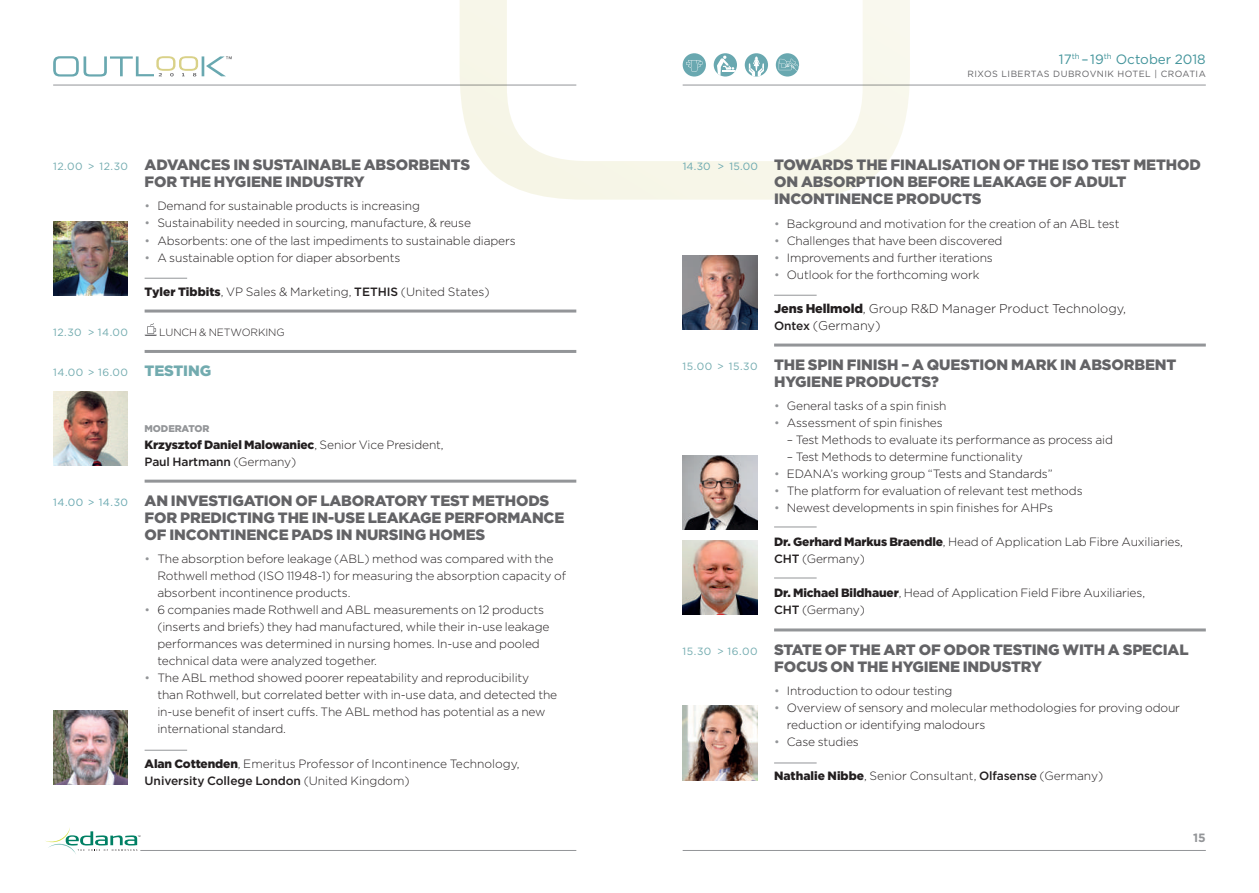
<style>
.page{position:relative;width:1259px;height:893px;background:#fff}
.page>*{position:absolute;margin:0;border:0;box-sizing:border-box;transform-origin:0 0}
.t1{font:900 15px/17px "Gotham";letter-spacing:-.01em;color:#636366}
.t2{font:13.5px "Gotham";color:#43949b}
.t3{font:300 12.75px/17px "Gotham";color:#231f20}
.t4{font:300 12px/17px "Gotham";letter-spacing:-.01em;color:#231f20}
.t5{font:700 12px "Gotham";color:#939598}
.t6{font:10.5px "Gotham";letter-spacing:.05em;color:#72abaf}
.t7{font:300 10.5px "Gotham";letter-spacing:-.01em;color:#231f20}
.t8{font:900 9.75px "Gotham";letter-spacing:-.01em;color:#939598}
.t9{font:9px "Gotham";letter-spacing:.05em;color:#636366}
.s1{font-weight:400;font-size:10.5px;color:#72abaf}
.s2{color:#939598}
.s3{font-weight:900}
.s4{font-weight:500}
.s5{font-weight:900;font-size:15px}
.s6{font-weight:400;font-size:10.5px;color:#69a8b0}
.s7{font-weight:500;font-size:12px}
</style>
<div class="page">
<hr style="left:682px;top:850px;width:523px;height:1px;background:#939598">
<svg style="left:45px;top:828px;width:95px;height:26px"></svg>
<hr style="left:140px;top:850px;width:436px;height:1px;background:#939598">
<hr style="left:53px;top:85px;width:523px;height:1px;background:#939598">
<hr style="left:682px;top:85px;width:523px;height:1px;background:#939598">
<svg style="left:459px;top:0;width:451px;height:200px"></svg>
<svg style="left:713px;top:53px;width:24px;height:24px"></svg>
<svg style="left:717px;top:55px;width:20px;height:22px"></svg>
<svg style="left:745px;top:53px;width:23px;height:24px"></svg>
<svg style="left:749px;top:57px;width:15px;height:20px"></svg>
<div style="left:776px;top:53px;width:23px;height:24px;background:#69a8b0;border-radius:50%"></div>
<svg style="left:778px;top:59px;width:21px;height:12px"></svg>
<div style="left:682px;top:53px;width:24px;height:24px;background:#69a8b0;border-radius:50%"></div>
<svg style="left:686px;top:60px;width:16px;height:12px"></svg>
<svg style="left:53px;top:56px;width:179px;height:21px"></svg>
<hr style="left:145px;top:278px;width:42px;height:1px;background:#939598">
<img style="left:53px;top:221px;width:75px;height:75px">
<hr style="left:145px;top:310px;width:431px;height:3px;background:#939598">
<svg style="left:145px;top:323px;width:12px;height:13px"></svg>
<hr style="left:145px;top:350px;width:431px;height:3px;background:#939598">
<img style="left:53px;top:391px;width:75px;height:75px">
<hr style="left:145px;top:480px;width:431px;height:3px;background:#939598">
<hr style="left:145px;top:750px;width:42px;height:1px;background:#939598">
<img style="left:53px;top:710px;width:75px;height:74px">
<hr style="left:774px;top:295px;width:42px;height:1px;background:#939598">
<img style="left:682px;top:255px;width:75px;height:75px">
<hr style="left:774px;top:344px;width:431px;height:3px;background:#939598">
<img style="left:682px;top:455px;width:75px;height:74px">
<hr style="left:774px;top:527px;width:42px;height:1px;background:#939598">
<hr style="left:774px;top:578px;width:42px;height:1px;background:#939598">
<img style="left:682px;top:540px;width:75px;height:74px">
<hr style="left:774px;top:628px;width:431px;height:3px;background:#939598">
<hr style="left:774px;top:763px;width:42px;height:1px;background:#939598">
<img style="left:682px;top:706px;width:75px;height:74px">
<p class="t1" style="left:145px;top:156px;width:327px;text-indent:-91px"><span class="s1">12.00 &gt; 12.30</span> ADVANCES IN SUSTAINABLE ABSORBENTS<br>FOR THE HYGIENE INDUSTRY</p>
<p class="t4" style="left:145px;top:198px;width:277px"><span class="s2">•</span> Demand for sustainable products is increasing</p>
<p class="t4" style="left:145px;top:215px;width:328px"><span class="s2">•</span> Sustainability needed in sourcing, manufacture, &amp; reuse</p>
<p class="t4" style="left:145px;top:232px;width:373px"><span class="s2">•</span> Absorbents: one of the last impediments to sustainable diapers</p>
<p class="t4" style="left:145px;top:249px;width:257px"><span class="s2">•</span> A sustainable option for diaper absorbents</p>
<p class="t4" style="left:145px;top:283px;width:346px"><span class="s3">Tyler Tibbits</span>, VP Sales &amp; Marketing, <span class="s4">TETHIS</span> (United States)</p>
<p class="t6" style="left:53px;top:326px;width:76px">12.30 &gt; 14.00</p>
<p class="t7" style="left:159px;top:326px;width:127px">LUNCH &amp; NETWORKING</p>
<p class="t6" style="left:53px;top:367px;width:160px">14.00 &gt; 16.00 <span class="s5">TESTING</span></p>
<p class="t8" style="left:145px;top:422px;width:66px">MODERATOR</p>
<p class="t4" style="left:145px;top:436px;width:301px"><span class="s3">Krzysztof Daniel Malowaniec</span>, Senior Vice President,<br><span class="s4">Paul Hartmann</span> (Germany)</p>
<p class="t1" style="left:145px;top:492px;width:421px;text-indent:-91px"><span class="s6">14.00 &gt; 14.30</span> AN INVESTIGATION OF LABORATORY TEST METHODS<br>FOR PREDICTING THE IN-USE LEAKAGE PERFORMANCE<br>OF INCONTINENCE PADS IN NURSING HOMES</p>
<p class="t4" style="left:157px;top:551px;width:410px;text-indent:-13px"><span class="s2">•</span> The absorption before leakage (ABL) method was compared with the<br>Rothwell method (ISO 11948-1) for measuring the absorption capacity of absorbent incontinence products.</p>
<p class="t4" style="left:157px;top:602px;width:394px;text-indent:-13px"><span class="s2">•</span> 6 companies made Rothwell and ABL measurements on 12 products (inserts and briefs) they had manufactured, while their in-use leakage performances was determined in nursing homes. In-use and pooled technical data were analyzed together.</p>
<p class="t4" style="left:157px;top:670px;width:401px;text-indent:-13px"><span class="s2">•</span> The ABL method showed poorer repeatability and reproducibility than Rothwell, but correlated better with in-use data, and detected the in-use benefit of insert cuffs. The ABL method has potential as a new international standard.</p>
<p class="t4" style="left:145px;top:755px;width:376px"><span class="s3">Alan Cottenden</span>, Emeritus Professor of Incontinence Technology,<br><span class="s4">University College London</span> (United Kingdom)</p>
<p class="t2" style="left:1058px;top:52px;width:148px">17<sup>th</sup> –19<sup>th</sup> October 2018</p>
<p class="t9" style="left:967px;top:68px;width:240px">RIXOS LIBERTAS DUBROVNIK HOTEL | CROATIA</p>
<p class="t1" style="left:774px;top:156px;width:428px;text-indent:-91px"><span class="s6">14.30 &gt; 15.00</span> TOWARDS THE FINALISATION OF THE ISO TEST METHOD<br>ON ABSORPTION BEFORE LEAKAGE OF ADULT<br>INCONTINENCE PRODUCTS</p>
<p class="t4" style="left:774px;top:215px;width:347px"><span class="s2">•</span> Background and motivation for the creation of an ABL test</p>
<p class="t4" style="left:774px;top:232px;width:230px"><span class="s2">•</span> Challenges that have been discovered</p>
<p class="t4" style="left:774px;top:249px;width:220px"><span class="s2">•</span> Improvements and further iterations</p>
<p class="t4" style="left:774px;top:266px;width:207px"><span class="s2">•</span> Outlook for the forthcoming work</p>
<p class="t3" style="left:774px;top:299px;width:354px"><span class="s3">Jens Hellmold</span>, Group R&amp;D Manager Product Technology,<br><span class="s7">Ontex</span> (Germany)</p>
<p class="t1" style="left:774px;top:356px;width:404px;text-indent:-91px"><span class="s1">15.00 &gt; 15.30</span> THE SPIN FINISH – A QUESTION MARK IN ABSORBENT<br>HYGIENE PRODUCTS?</p>
<p class="t4" style="left:774px;top:397px;width:174px"><span class="s2">•</span> General tasks of a spin finish</p>
<p class="t4" style="left:774px;top:414px;width:170px"><span class="s2">•</span> Assessment of spin finishes</p>
<p class="t4" style="left:787px;top:431px;width:328px">– Test Methods to evaluate its performance as process aid</p>
<p class="t4" style="left:787px;top:448px;width:237px">– Test Methods to determine functionality</p>
<p class="t4" style="left:774px;top:465px;width:280px"><span class="s2">•</span> EDANA’s working group “Tests and Standards”</p>
<p class="t4" style="left:774px;top:482px;width:310px"><span class="s2">•</span> The platform for evaluation of relevant test methods</p>
<p class="t4" style="left:774px;top:499px;width:280px"><span class="s2">•</span> Newest developments in spin finishes for AHPs</p>
<p class="t4" style="left:774px;top:534px;width:410px"><span class="s3">Dr. Gerhard Markus Braendle</span>, Head of Application Lab Fibre Auxiliaries,<br><span class="s4">CHT</span> (Germany)</p>
<p class="t4" style="left:774px;top:585px;width:372px"><span class="s3">Dr. Michael Bildhauer</span>, Head of Application Field Fibre Auxiliaries,<br><span class="s4">CHT</span> (Germany)</p>
<p class="t1" style="left:774px;top:641px;width:416px;text-indent:-91px"><span class="s1">15.30 &gt; 16.00</span> STATE OF THE ART OF ODOR TESTING WITH A SPECIAL<br>FOCUS ON THE HYGIENE INDUSTRY</p>
<p class="t4" style="left:774px;top:682px;width:180px"><span class="s2">•</span> Introduction to odour testing</p>
<p class="t4" style="left:787px;top:699px;width:395px;text-indent:-13px"><span class="s2">•</span> Overview of sensory and molecular methodologies for proving odour reduction or identifying malodours</p>
<p class="t4" style="left:774px;top:733px;width:86px"><span class="s2">•</span> Case studies</p>
<p class="t4" style="left:774px;top:767px;width:331px"><span class="s3">Nathalie Nibbe</span>, Senior Consultant, <span class="s4">Olfasense</span> (Germany)</p>
<p class="t5" style="left:1193px;top:831px;width:14px">15</p>
</div>
